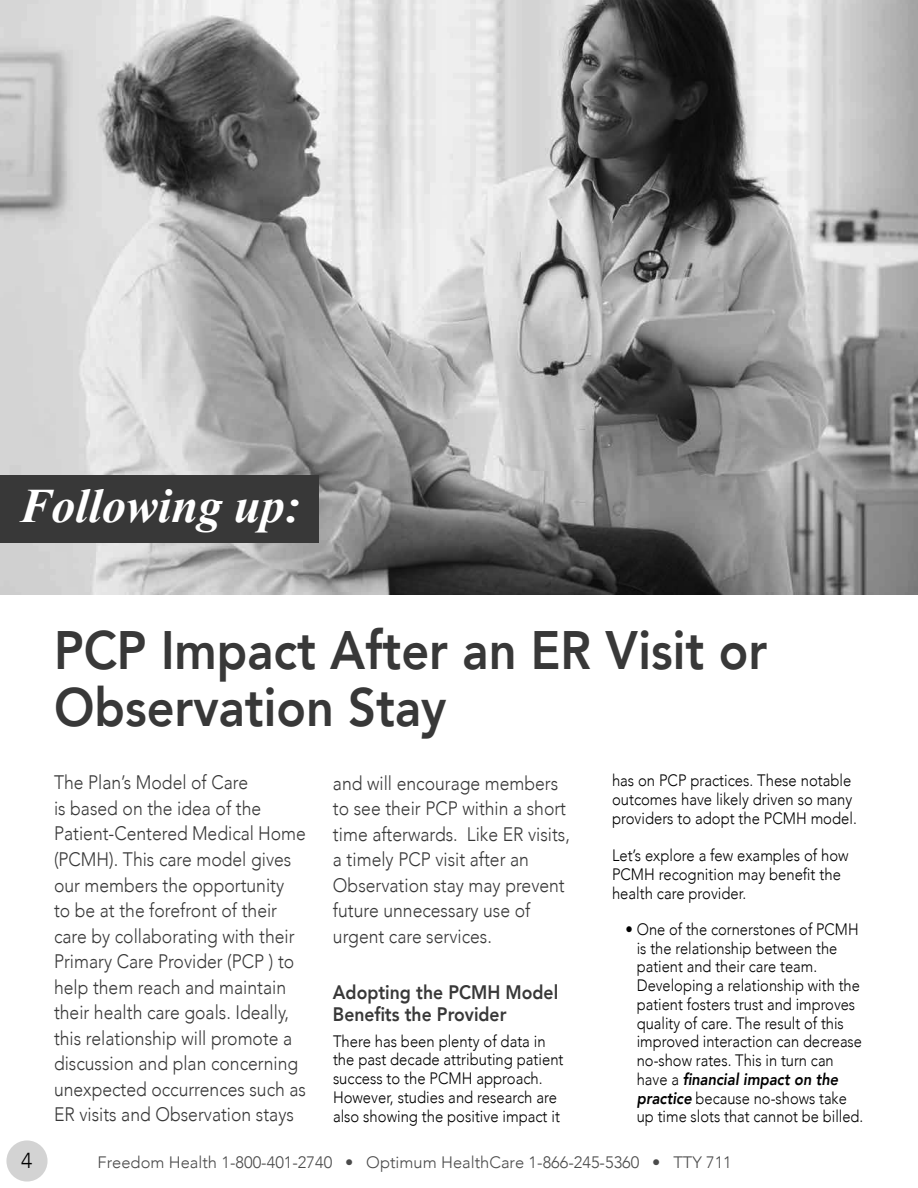
<style>
.page{position:relative;width:918px;height:1188px;background:#fff}
.page>*{position:absolute;margin:0;border:0;box-sizing:border-box;transform-origin:0 0}
.t1{font:800 54px "Avenir";color:#383838;scale:.9 1}
.t2{font:italic 700 48px "Times New Roman";color:#fff}
.t3{font:300 21.6px "Avenir";color:#000}
.t4{font:300 19.5px/25.5px "Avenir";color:#383838;scale:.9 1}
.t5{font:800 19.5px "Avenir";color:#383838;scale:.9 1}
.t6{font:300 16.5px/18.8px "Avenir";color:#000;scale:.9 1}
.t7{font:300 16.5px "Avenir";color:#4b4b4b}
.s1{font-weight:800;font-style:italic}
</style>
<div class="page">
<div style="left:6px;top:1140px;width:42px;height:42px;background:#cecece;border-radius:50%"></div>
<img style="left:0;top:0;width:918px;height:595px">
<div style="left:0;top:475px;width:319px;height:68px;background:#383838"></div>
<p class="t2" style="left:19px;top:473px;width:283px">Following up:</p>
<h1 class="t1" style="left:54px;top:608px;width:794px">PCP Impact After an ER Visit or</h1>
<h3 class="t3" style="left:21px;top:1148px;width:13px">4</h3>
<p class="t1" style="left:54px;top:666px;width:438px">Observation Stay</p>
<p class="t4" style="left:54px;top:770px;width:282px">The Plan’s Model of Care<br>is based on the idea of the<br>Patient-Centered Medical Home (PCMH). This care model gives our members the opportunity<br>to be at the forefront of their care by collaborating with their<br>Primary Care Provider (PCP ) to help them reach and maintain their health care goals. Ideally, this relationship will promote a discussion and plan concerning unexpected occurrences such as<br>ER visits and Observation stays</p>
<p class="t4" style="left:333px;top:770px;width:265px">and will encourage members to see their PCP within a short time afterwards. Like ER visits, a timely PCP visit after an<br>Observation stay may prevent future unnecessary use of urgent care services.</p>
<p class="t5" style="left:333px;top:977px;width:252px">Adopting the PCMH Model</p>
<p class="t5" style="left:333px;top:999px;width:194px">Benefits the Provider</p>
<p class="t6" style="left:333px;top:1032px;width:258px">There has been plenty of data in the past decade attributing patient success to the PCMH approach.<br>However, studies and research are also showing the positive impact it</p>
<p class="t6" style="left:612px;top:771px;width:274px">has on PCP practices. These notable outcomes have likely driven so many providers to adopt the PCMH model.</p>
<p class="t6" style="left:612px;top:846px;width:264px">Let’s explore a few examples of how</p>
<p class="t6" style="left:612px;top:865px;width:256px">PCMH recognition may benefit the</p>
<p class="t6" style="left:612px;top:884px;width:151px">health care provider.</p>
<p class="t6" style="left:637px;top:920px;width:253px;text-indent:-11px">• One of the cornerstones of PCMH is the relationship between the patient and their care team.<br>Developing a relationship with the patient fosters trust and improves quality of care. The result of this improved interaction can decrease no-show rates. This in turn can have a <span class="s1">financial impact on the practice</span> because no-shows take up time slots that cannot be billed.</p>
<p class="t7" style="left:98px;top:1152px;width:636px">Freedom Health 1-800-401-2740 • Optimum HealthCare 1-866-245-5360 • TTY 711</p>
</div>
